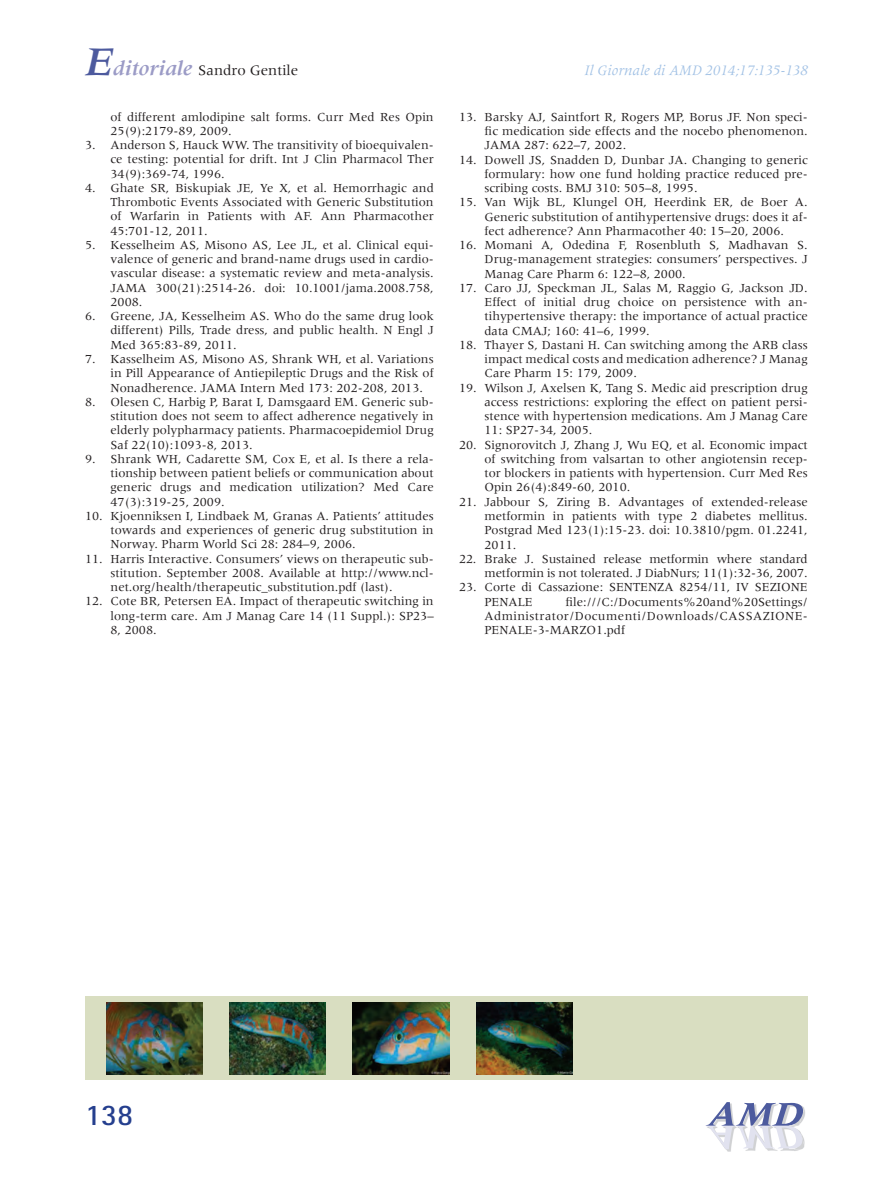
<style>
.page{position:relative;width:893px;height:1191px;background:#fff}
.page>*{position:absolute;margin:0;border:0;box-sizing:border-box;transform-origin:0 0}
.t1{font:700 30px "Rotis Sans Serif";color:#253f8e}
.t2{font:italic 15px "Meridien";color:#a1c1e5}
.t3{font:15px "Meridien";color:#231f20}
.t4{font:12.75px/14.2px "Meridien";color:#231f20;text-align:justify}
.s1{font-weight:700;font-style:italic;font-size:42px;color:#4d5a9e}
.s2{font-weight:700;font-style:italic;font-size:21px;color:#9b9bc6}
</style>
<div class="page">
<img style="left:793px;top:1149px;width:9px;height:2px">
<img style="left:725px;top:1149px;width:68px;height:3px">
<img style="left:707px;top:1102px;width:98px;height:45px">
<img style="left:707px;top:1126px;width:97px;height:23px">
<img style="left:707px;top:1126px;width:81px;height:1px">
<svg style="left:706px;top:1125px;width:84px;height:1px"></svg>
<div style="left:85px;top:996px;width:723px;height:84px;background:#d9dec1"></div>
<img style="left:106px;top:1002px;width:97px;height:72px">
<img style="left:230px;top:1002px;width:96px;height:72px">
<img style="left:353px;top:1002px;width:96px;height:72px">
<img style="left:476px;top:1002px;width:97px;height:72px">
<p class="t3" style="left:85px;top:62px;width:215px"><span class="s1">E</span><span class="s2">ditoriale</span> Sandro Gentile</p>
<p class="t4" style="left:111px;top:109px;width:325px">of different amlodipine salt forms. Curr Med Res Opin<br>25(9):2179-89, 2009.</p>
<p class="t4" style="left:111px;top:138px;width:325px;text-indent:-26px">3. Anderson S, Hauck WW. The transitivity of bioequivalen&shy;ce testing: potential for drift. Int J Clin Pharmacol Ther 34(9):369-74, 1996.</p>
<p class="t4" style="left:111px;top:181px;width:325px;text-indent:-26px">4. Ghate SR, Biskupiak JE, Ye X, et al. Hemorrhagic and Thrombotic Events Associated with Generic Substitution of Warfarin in Patients with AF. Ann Pharmacother 45:701-12, 2011.</p>
<p class="t4" style="left:111px;top:238px;width:325px;text-indent:-26px">5. Kesselheim AS, Misono AS, Lee JL, et al. Clinical equi&shy;valence of generic and brand-name drugs used in cardio&shy;vascular disease: a systematic review and meta-analysis.<br>JAMA 300(21):2514-26. doi: 10.1001/jama.2008.758, 2008.</p>
<p class="t4" style="left:111px;top:309px;width:325px;text-indent:-26px">6. Greene, JA, Kesselheim AS. Who do the same drug look different) Pills, Trade dress, and public health. N Engl J Med 365:83-89, 2011.</p>
<p class="t4" style="left:111px;top:352px;width:325px;text-indent:-26px">7. Kasselheim AS, Misono AS, Shrank WH, et al. Variations in Pill Appearance of Antiepileptic Drugs and the Risk of Nonadherence. JAMA Intern Med 173: 202-208, 2013.</p>
<p class="t4" style="left:111px;top:394px;width:325px;text-indent:-26px">8. Olesen C, Harbig P, Barat I, Damsgaard EM. Generic sub&shy;stitution does not seem to affect adherence negatively in elderly polypharmacy patients. Pharmacoepidemiol Drug Saf 22(10):1093-8, 2013.</p>
<p class="t4" style="left:111px;top:451px;width:325px;text-indent:-26px">9. Shrank WH, Cadarette SM, Cox E, et al. Is there a rela&shy;tionship between patient beliefs or communication about generic drugs and medication utilization? Med Care 47(3):319-25, 2009.</p>
<p class="t4" style="left:111px;top:508px;width:325px;text-indent:-26px">10. Kjoenniksen I, Lindbaek M, Granas A. Patients’ attitudes towards and experiences of generic drug substitution in Norway. Pharm World Sci 28: 284–9, 2006.</p>
<p class="t4" style="left:111px;top:551px;width:325px;text-indent:-26px">11. Harris Interactive. Consumers’ views on therapeutic sub&shy;stitution. September 2008. Available at http://www.ncl&shy;net.org/health/therapeutic_substitution.pdf (last).</p>
<p class="t4" style="left:111px;top:594px;width:325px;text-indent:-26px">12. Cote BR, Petersen EA. Impact of therapeutic switching in long-term care. Am J Manag Care 14 (11 Suppl.): SP23– 8, 2008.</p>
<p class="t2" style="left:585px;top:63px;width:225px">Il Giornale di AMD 2014;17:135-138</p>
<p class="t4" style="left:485px;top:109px;width:325px;text-indent:-26px">13. Barsky AJ, Saintfort R, Rogers MP, Borus JF. Non speci&shy;fic medication side effects and the nocebo phenomenon.<br>JAMA 287: 622–7, 2002.</p>
<p class="t4" style="left:485px;top:152px;width:325px;text-indent:-26px">14. Dowell JS, Snadden D, Dunbar JA. Changing to generic formulary: how one fund holding practice reduced pre&shy;scribing costs. BMJ 310: 505–8, 1995.</p>
<p class="t4" style="left:485px;top:195px;width:325px;text-indent:-26px">15. Van Wijk BL, Klungel OH, Heerdink ER, de Boer A.<br>Generic substitution of antihypertensive drugs: does it af&shy;fect adherence? Ann Pharmacother 40: 15–20, 2006.</p>
<p class="t4" style="left:485px;top:238px;width:325px;text-indent:-26px">16. Momani A, Odedina F, Rosenbluth S, Madhavan S.<br>Drug-management strategies: consumers’ perspectives. J Manag Care Pharm 6: 122–8, 2000.</p>
<p class="t4" style="left:485px;top:280px;width:325px;text-indent:-26px">17. Caro JJ, Speckman JL, Salas M, Raggio G, Jackson JD.<br>Effect of initial drug choice on persistence with an&shy;tihypertensive therapy: the importance of actual practice data CMAJ; 160: 41–6, 1999.</p>
<p class="t4" style="left:485px;top:337px;width:325px;text-indent:-26px">18. Thayer S, Dastani H. Can switching among the ARB class impact medical costs and medication adherence? J Manag Care Pharm 15: 179, 2009.</p>
<p class="t4" style="left:485px;top:380px;width:325px;text-indent:-26px">19. Wilson J, Axelsen K, Tang S. Medic aid prescription drug access restrictions: exploring the effect on patient persi&shy;stence with hypertension medications. Am J Manag Care 11: SP27-34, 2005.</p>
<p class="t4" style="left:485px;top:437px;width:325px;text-indent:-26px">20. Signorovitch J, Zhang J, Wu EQ, et al. Economic impact of switching from valsartan to other angiotensin recep&shy;tor blockers in patients with hypertension. Curr Med Res Opin 26(4):849-60, 2010.</p>
<p class="t4" style="left:485px;top:494px;width:325px;text-indent:-26px">21. Jabbour S, Ziring B. Advantages of extended-release metformin in patients with type 2 diabetes mellitus.<br>Postgrad Med 123(1):15-23. doi: 10.3810/pgm. 01.2241, 2011.</p>
<p class="t4" style="left:459px;top:551px;width:350px;text-align:right">22. Brake J. Sustained release metformin where standard metformin is not tolerated. J DiabNurs; 11(1):32-36, 2007.</p>
<p class="t4" style="left:485px;top:580px;width:325px;text-indent:-26px">23. Corte di Cassazione: SENTENZA 8254/11, IV SEZIONE<br>PENALE</p>
<p class="t4" style="left:485px;top:594px;width:325px;text-indent:81px">file:///C:/Documents%20and%20Settings/ Administrator/Documenti/Downloads/CASSAZIONE-PENALE-3-MARZO1.pdf</p>
<h1 class="t1" style="left:85px;top:1096px;width:50px">138</h1>
</div>
